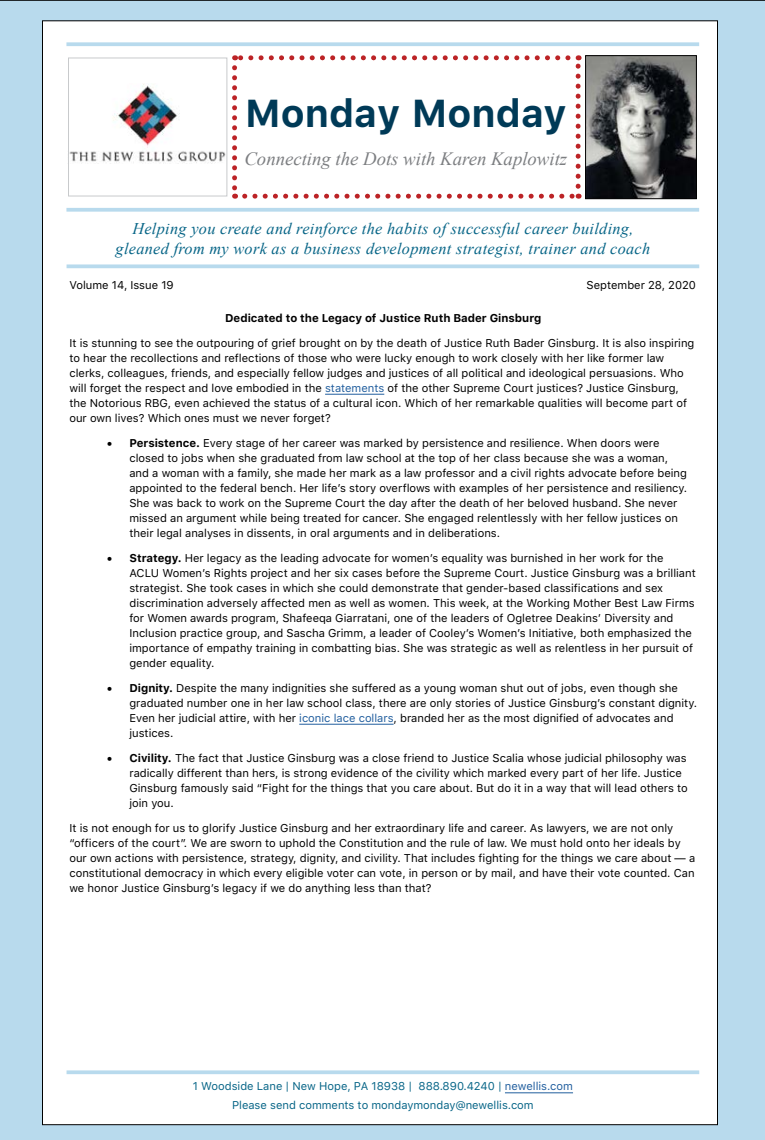
<style>
.page{position:relative;width:765px;height:1140px;background:#b8daed}
.page>*{position:absolute;margin:0;border:0;box-sizing:border-box;transform-origin:0 0}
.t1{font:700 38.75px "SF Pro Text";color:#003a57}
.t2{font:italic 18.75px "Times New Roman";color:#7c7e81}
.t3{font:italic 16.25px/19.5px "Times New Roman";letter-spacing:.02em;color:#076587;text-align:center}
.t4{font:11.25px/15px "SF Pro Text";color:#000}
.t5{font:11.25px/18.8px "SF Pro Text";color:#076587;text-align:center}
.t6{font:700 11.25px "SF Pro Text";color:#000}
.s1{color:#215e9e}
.s2{font-weight:700}
</style>
<div class="page">
<div style="left:42px;top:21px;width:676px;height:1104px;background:#fff"></div>
<hr style="left:505px;top:1092px;width:68px;height:1px;background:#215e9e">
<img style="left:70px;top:84px;width:155px;height:80px">
<img style="left:587px;top:57px;width:108px;height:140px">
<div style="left:585px;top:55px;width:112px;height:144px;border:1px solid #000"></div>
<svg style="left:66px;top:42px;width:633px;height:4px;background:#beddee"></svg>
<svg style="left:66px;top:208px;width:633px;height:4px;background:#beddee"></svg>
<svg style="left:67px;top:264px;width:632px;height:4px;background:#c0deef"></svg>
<svg style="left:67px;top:1070px;width:632px;height:4px;background:#bfddee"></svg>
<svg style="left:232px;top:68px;width:5px;height:131px"></svg>
<svg style="left:245px;top:194px;width:334px;height:5px"></svg>
<svg style="left:576px;top:55px;width:5px;height:131px"></svg>
<svg style="left:235px;top:55px;width:333px;height:5px"></svg>
<hr style="left:325px;top:394px;width:59px;height:1px;background:#215e9e">
<hr style="left:299px;top:724px;width:95px;height:1px;background:#215e9e">
<div style="left:68px;top:58px;width:159px;height:138px;border:1px solid #c8cacc"></div>
<h1 class="t1" style="left:245px;top:85px;width:323px">Monday Monday</h1>
<h2 class="t2" style="left:244px;top:146px;width:324px">Connecting the Dots with Karen Kaplowitz</h2>
<h3 class="t3" style="left:116px;top:218px;width:536px">Helping you create and reinforce the habits of successful career building, gleaned from my work as a business development strategist, trainer and coach</h3>
<p class="t4" style="left:69px;top:277px;width:106px">Volume 14, Issue 19</p>
<p class="t4" style="left:587px;top:277px;width:111px">September 28, 2020</p>
<p class="t6" style="left:225px;top:310px;width:318px">Dedicated to the Legacy of Justice Ruth Bader Ginsburg</p>
<p class="t4" style="left:69px;top:335px;width:627px">It is stunning to see the outpouring of grief brought on by the death of Justice Ruth Bader Ginsburg. It is also inspiring to hear the recollections and reflections of those who were lucky enough to work closely with her like former law clerks, colleagues, friends, and especially fellow judges and justices of all political and ideological persuasions. Who will forget the respect and love embodied in the <span class="s1">statements</span> of the other Supreme Court justices? Justice Ginsburg, the Notorious RBG, even achieved the status of a cultural icon. Which of her remarkable qualities will become part of our own lives? Which ones must we never forget?</p>
<p class="t4" style="left:129px;top:435px;width:559px;text-indent:-22px"><span class="s2">• Persistence.</span> Every stage of her career was marked by persistence and resilience. When doors were closed to jobs when she graduated from law school at the top of her class because she was a woman, and a woman with a family, she made her mark as a law professor and a civil rights advocate before being appointed to the federal bench. Her life’s story overflows with examples of her persistence and resiliency.<br>She was back to work on the Supreme Court the day after the death of her beloved husband. She never missed an argument while being treated for cancer. She engaged relentlessly with her fellow justices on their legal analyses in dissents, in oral arguments and in deliberations.</p>
<p class="t4" style="left:129px;top:550px;width:568px;text-indent:-22px"><span class="s2">• Strategy.</span> Her legacy as the leading advocate for women’s equality was burnished in her work for the ACLU Women’s Rights project and her six cases before the Supreme Court. Justice Ginsburg was a brilliant strategist. She took cases in which she could demonstrate that gender-based classifications and sex discrimination adversely affected men as well as women. This week, at the Working Mother Best Law Firms for Women awards program, Shafeeqa Giarratani, one of the leaders of Ogletree Deakins’ Diversity and Inclusion practice group, and Sascha Grimm, a leader of Cooley’s Women’s Initiative, both emphasized the importance of empathy training in combatting bias. She was strategic as well as relentless in her pursuit of gender equality.</p>
<p class="t4" style="left:129px;top:680px;width:569px;text-indent:-22px"><span class="s2">• Dignity.</span> Despite the many indignities she suffered as a young woman shut out of jobs, even though she graduated number one in her law school class, there are only stories of Justice Ginsburg’s constant dignity.<br>Even her judicial attire, with her <span class="s1">iconic lace collars</span>, branded her as the most dignified of advocates and justices.</p>
<p class="t4" style="left:129px;top:750px;width:560px;text-indent:-22px"><span class="s2">• Civility.</span> The fact that Justice Ginsburg was a close friend to Justice Scalia whose judicial philosophy was radically different than hers, is strong evidence of the civility which marked every part of her life. Justice Ginsburg famously said “Fight for the things that you care about. But do it in a way that will lead others to join you.</p>
<p class="t4" style="left:69px;top:820px;width:627px">It is not enough for us to glorify Justice Ginsburg and her extraordinary life and career. As lawyers, we are not only “officers of the court”. We are sworn to uphold the Constitution and the rule of law. We must hold onto her ideals by our own actions with persistence, strategy, dignity, and civility. That includes fighting for the things we care about — a constitutional democracy in which every eligible voter can vote, in person or by mail, and have their vote counted. Can we honor Justice Ginsburg’s legacy if we do anything less than that?</p>
<p class="t5" style="left:193px;top:1077px;width:382px">1 Woodside Lane | New Hope, PA 18938 | 888.890.4240 | <span class="s1">newellis.com<br></span>Please send comments to mondaymonday@newellis.com</p>
</div>
